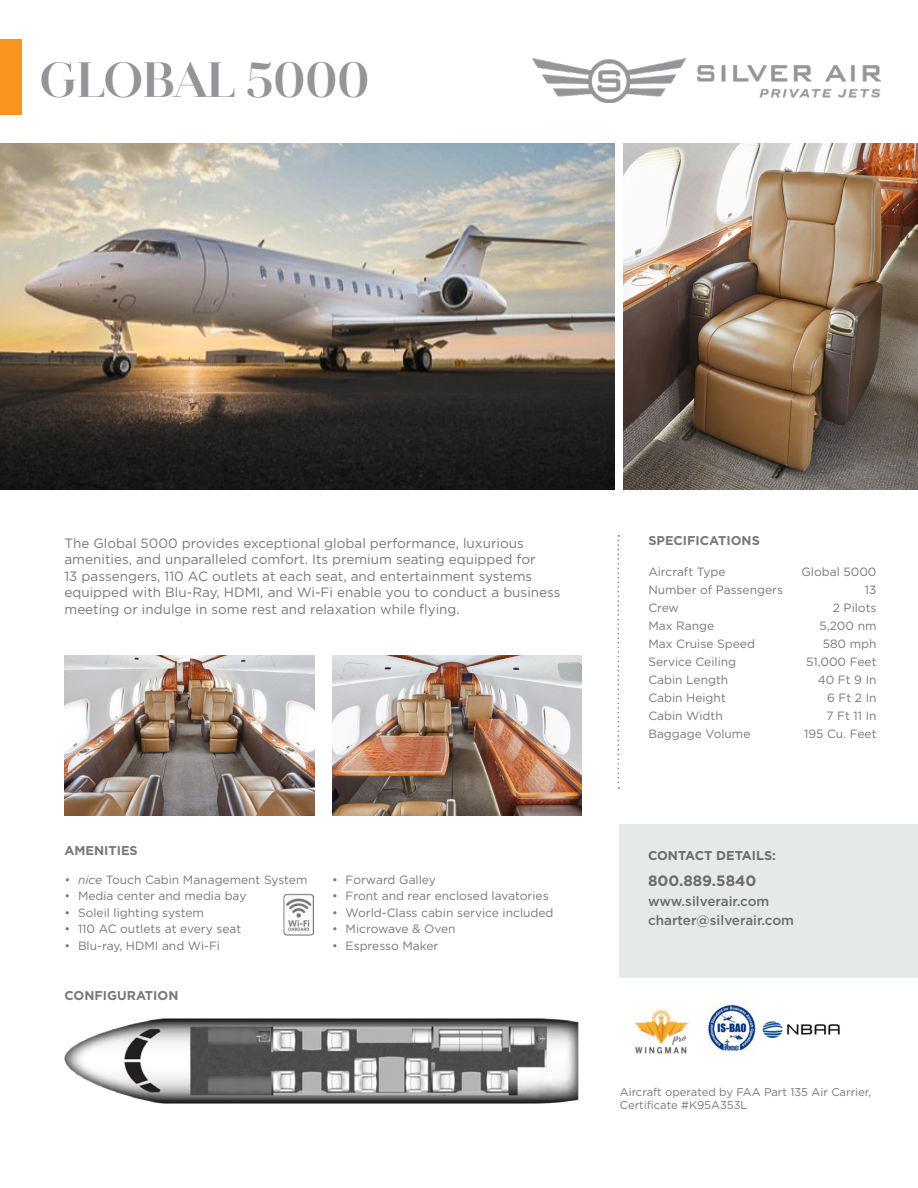
<style>
.page{position:relative;width:918px;height:1188px;background:#fff}
.page>*{position:absolute;margin:0;border:0;box-sizing:border-box;transform-origin:0 0}
.t1{font:700 49.5px "Jules Big";letter-spacing:-.04em;color:#939598}
.t2{font:700 15px "Gotham";color:#6c6c6c}
.t3{font:13.5px/16.5px "Gotham";color:#76787b}
.t4{font:500 13.5px "Gotham";color:#6c6c6c}
.t5{font:700 12.75px "Gotham";color:#76787b}
.t6{font:700 12.75px "Gotham";color:#6c6c6c}
.t7{font:12px/18px "Gotham";color:#76787b;text-align:right}
.t8{font:12px "Gotham";letter-spacing:-.02em;color:#76787b}
.t9{font:11.25px/13.5px "Gotham";color:#76787b}
.s1{font-style:italic}
</style>
<div class="page">
<svg style="left:618px;top:535px;width:1px;height:254px"></svg>
<img style="left:283px;top:894px;width:31px;height:42px">
<div style="left:619px;top:824px;width:299px;height:153px;background:#e5eae8"></div>
<img style="left:64px;top:1018px;width:515px;height:85px">
<img style="left:623px;top:143px;width:295px;height:347px">
<img style="left:0;top:143px;width:615px;height:347px">
<img style="left:64px;top:656px;width:250px;height:159px">
<img style="left:332px;top:656px;width:250px;height:159px">
<img style="left:533px;top:59px;width:348px;height:43px">
<div style="left:0;top:39px;width:22px;height:76px;background:#f7951d"></div>
<img style="left:762px;top:1021px;width:78px;height:17px">
<img style="left:708px;top:1005px;width:49px;height:47px">
<img style="left:635px;top:1009px;width:53px;height:44px">
<p class="t1" style="left:39px;top:49px;width:333px">GLOBAL 5000</p>
<p class="t3" style="left:64px;top:534px;width:498px">The Global 5000 provides exceptional global performance, luxurious amenities, and unparalleled comfort. Its premium seating equipped for<br>13 passengers, 110 AC outlets at each seat, and entertainment systems equipped with Blu-Ray, HDMI, and Wi-Fi enable you to conduct a business meeting or indulge in some rest and relaxation while flying.</p>
<p class="t5" style="left:64px;top:842px;width:75px">AMENITIES</p>
<p class="t7" style="left:64px;top:870px;width:244px"><span class="s1">• nice</span> Touch Cabin Management System</p>
<p class="t7" style="left:64px;top:887px;width:183px">• Media center and media bay</p>
<p class="t7" style="left:64px;top:903px;width:141px">• Soleil lighting system</p>
<p class="t7" style="left:64px;top:920px;width:178px">• 110 AC outlets at every seat</p>
<p class="t7" style="left:64px;top:936px;width:157px">• Blu-ray, HDMI and Wi-Fi</p>
<p class="t5" style="left:64px;top:987px;width:115px">CONFIGURATION</p>
<p class="t7" style="left:332px;top:870px;width:105px">• Forward Galley</p>
<p class="t7" style="left:332px;top:887px;width:218px">• Front and rear enclosed lavatories</p>
<p class="t7" style="left:332px;top:903px;width:223px">• World-Class cabin service included</p>
<p class="t8" style="left:332px;top:921px;width:125px">• Microwave &amp; Oven</p>
<p class="t7" style="left:332px;top:936px;width:108px">• Espresso Maker</p>
<p class="t5" style="left:648px;top:532px;width:113px">SPECIFICATIONS</p>
<p class="t7" style="left:648px;top:563px;width:79px">Aircraft Type</p>
<p class="t7" style="left:648px;top:581px;width:136px">Number of Passengers</p>
<p class="t7" style="left:648px;top:599px;width:32px">Crew</p>
<p class="t7" style="left:648px;top:617px;width:67px">Max Range</p>
<p class="t7" style="left:648px;top:635px;width:108px">Max Cruise Speed</p>
<p class="t7" style="left:648px;top:653px;width:89px">Service Ceiling</p>
<p class="t7" style="left:648px;top:671px;width:81px">Cabin Length</p>
<p class="t7" style="left:648px;top:689px;width:79px">Cabin Height</p>
<p class="t7" style="left:648px;top:707px;width:76px">Cabin Width</p>
<p class="t7" style="left:648px;top:725px;width:104px">Baggage Volume</p>
<p class="t7" style="left:801px;top:563px;width:77px">Global 5000<br>13<br>2 Pilots</p>
<p class="t7" style="left:820px;top:617px;width:59px">5,200 nm</p>
<p class="t7" style="left:823px;top:635px;width:55px">580 mph</p>
<p class="t7" style="left:806px;top:653px;width:72px">51,000 Feet</p>
<p class="t7" style="left:818px;top:671px;width:60px">40 Ft 9 In<br>6 Ft 2 In</p>
<p class="t7" style="left:826px;top:707px;width:52px">7 Ft 11 In</p>
<p class="t7" style="left:804px;top:725px;width:74px">195 Cu. Feet</p>
<p class="t6" style="left:648px;top:847px;width:129px">CONTACT DETAILS:</p>
<p class="t2" style="left:648px;top:871px;width:110px">800.889.5840</p>
<p class="t4" style="left:648px;top:892px;width:123px">www.silverair.com</p>
<p class="t4" style="left:648px;top:912px;width:148px">charter@silverair.com</p>
<p class="t9" style="left:620px;top:1085px;width:253px">Aircraft operated by FAA Part 135 Air Carrier,<br>Certificate #K95A353L</p>
</div>
